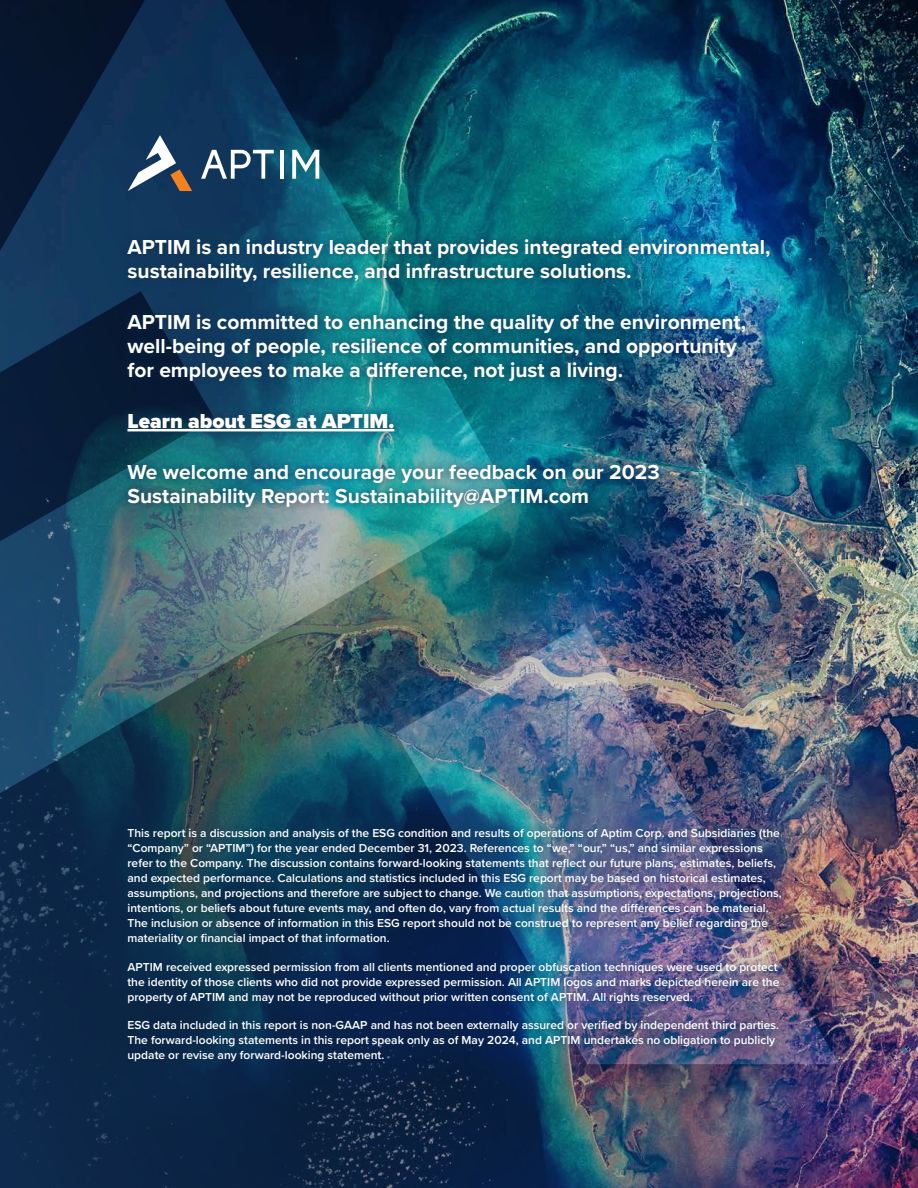
<style>
.page{position:relative;width:918px;height:1188px;background:#fff}
.page>*{position:absolute;margin:0;border:0;box-sizing:border-box;transform-origin:0 0}
.t1{font:700 21px/24px "Proxima Nova";color:#fff}
.t2{font:900 21px "Proxima Nova";color:#fff}
.t3{font:600 12px/15px "Proxima Nova";color:#fff}
</style>
<div class="page">
<img style="left:0;top:0;width:918px;height:1188px">
<img style="left:0;top:0;width:839px;height:1064px">
<svg style="left:128px;top:135px;width:64px;height:56px"></svg>
<hr style="left:280px;top:150px;width:4px;height:29px;background:#fff">
<svg style="left:292px;top:150px;width:27px;height:29px"></svg>
<svg style="left:201px;top:150px;width:73px;height:29px"></svg>
<div style="left:119px;top:230px;width:660px;height:286px;background:#0f2d52;opacity:.86"></div>
<hr style="left:128px;top:429px;width:266px;height:2px;background:#fff">
<div style="left:119px;top:820px;width:671px;height:251px;background:#0f2d52;opacity:.75"></div>
<h1 class="t1" style="left:128px;top:234px;width:645px">APTIM is an industry leader that provides integrated environmental, sustainability, resilience, and infrastructure solutions.</h1>
<h1 class="t1" style="left:128px;top:309px;width:620px">APTIM is committed to enhancing the quality of the environment, well-being of people, resilience of communities, and opportunity for employees to make a difference, not just a living.</h1>
<h1 class="t2" style="left:128px;top:405px;width:268px">Learn about ESG at APTIM.</h1>
<h1 class="t1" style="left:128px;top:459px;width:534px">We welcome and encourage your feedback on our 2023<br>Sustainability Report: Sustainability@APTIM.com</h1>
<p class="t3" style="left:128px;top:826px;width:656px">This report is a discussion and analysis of the ESG condition and results of operations of Aptim Corp. and Subsidiaries (the “Company” or “APTIM”) for the year ended December 31, 2023. References to “we,” “our,” “us,” and similar expressions refer to the Company. The discussion contains forward-looking statements that reflect our future plans, estimates, beliefs, and expected performance. Calculations and statistics included in this ESG report may be based on historical estimates, assumptions, and projections and therefore are subject to change. We caution that assumptions, expectations, projections, intentions, or beliefs about future events may, and often do, vary from actual results and the differences can be material.<br>The inclusion or absence of information in this ESG report should not be construed to represent any belief regarding the materiality or financial impact of that information.</p>
<p class="t3" style="left:128px;top:959px;width:653px">APTIM received expressed permission from all clients mentioned and proper obfuscation techniques were used to protect the identity of those clients who did not provide expressed permission. All APTIM logos and marks depicted herein are the property of APTIM and may not be reproduced without prior written consent of APTIM. All rights reserved.</p>
<p class="t3" style="left:128px;top:1018px;width:653px">ESG data included in this report is non-GAAP and has not been externally assured or verified by independent third parties.<br>The forward-looking statements in this report speak only as of May 2024, and APTIM undertakes no obligation to publicly update or revise any forward-looking statement.</p>
</div>
